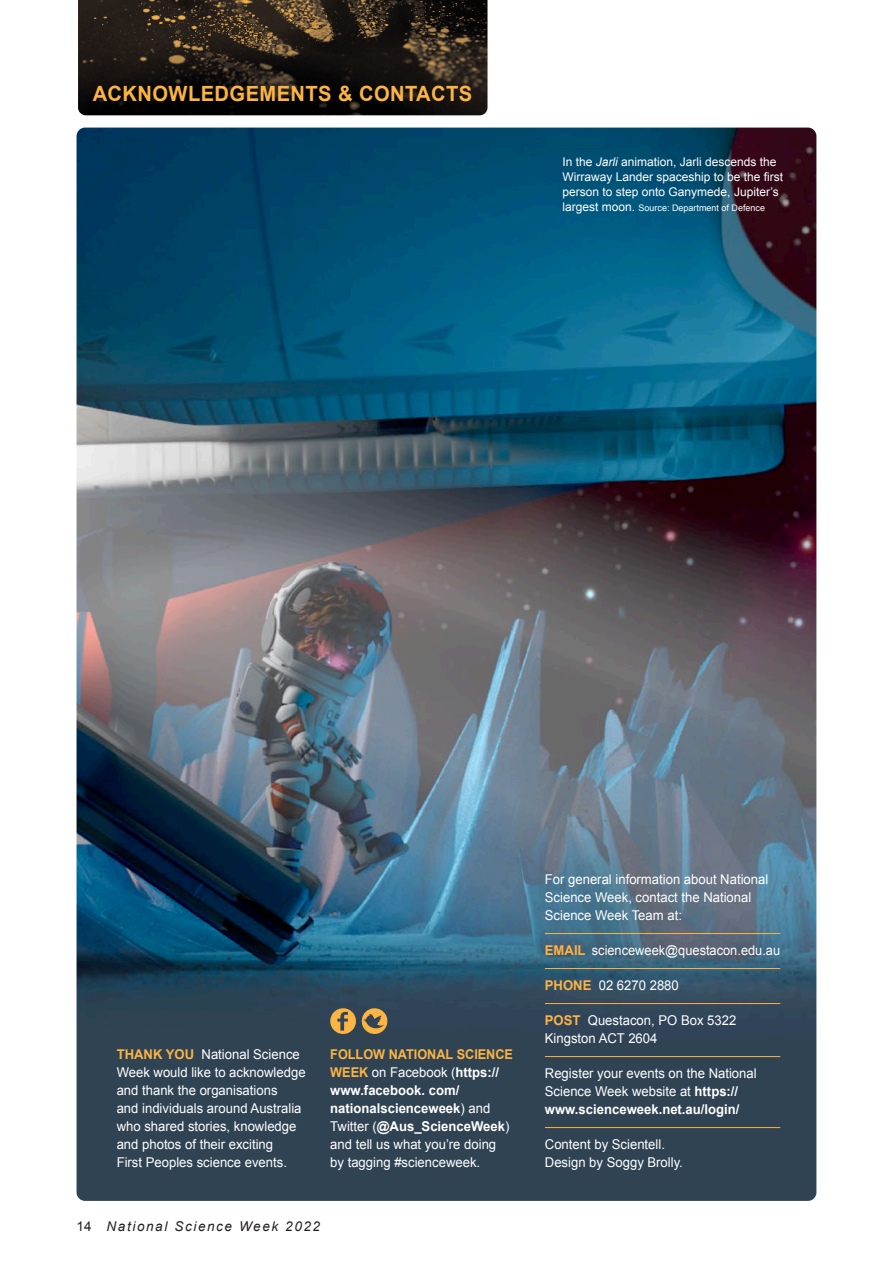
<style>
.page{position:relative;width:893px;height:1263px;background:#fff}
.page>*{position:absolute;margin:0;border:0;box-sizing:border-box;transform-origin:0 0}
.Heading_level_1{font:700 21px "Arial";letter-spacing:.02em;color:#fcb443;scale:.96 1}
.body_copy{font:13.5px/18px "Arial";color:#fff}
.body_copy-2{font:13.5px "Arial";color:#fff;scale:.95 1}
.t1{font:italic 13.5px "Arial";letter-spacing:.12em;color:#231f20}
.body_copy-3{font:12px/15px "Arial";color:#fff}
.body_copy-4{font:9px "Arial";color:#fff}
.s1{font-style:italic}
.s2{font-size:12px}
.s3{font-weight:700;color:#fcb443}
.s4{font-weight:700}
.s5{font-style:normal}
</style>
<div class="page">
<img style="left:77px;top:128px;width:739px;height:1073px">
<hr style="left:545px;top:933px;width:235px;height:1px;background:#fcb443">
<hr style="left:545px;top:968px;width:235px;height:1px;background:#fcb443">
<hr style="left:545px;top:1003px;width:235px;height:1px;background:#fcb443">
<hr style="left:545px;top:1056px;width:235px;height:1px;background:#fcb443">
<hr style="left:545px;top:1127px;width:235px;height:1px;background:#fcb443">
<svg style="left:330px;top:1008px;width:58px;height:26px;background:#9b7e4c"></svg>
<svg style="left:78px;top:0;width:410px;height:116px;background:#251e17"></svg>
<p class="Heading_level_1" style="left:93px;top:80px;width:397px">ACKNOWLEDGEMENTS &amp; CONTACTS</p>
<p class="body_copy-3" style="left:562px;top:154px;width:222px">In the <span class="s1">Jarli</span> animation, Jarli descends the<br>Wirraway Lander spaceship to be the first person to step onto Ganymede, Jupiter’s</p>
<p class="body_copy-4" style="left:562px;top:202px;width:204px"><span class="s2">largest moon.</span> Source: Department of Defence</p>
<p class="body_copy" style="left:117px;top:1045px;width:190px"><span class="s3">THANK YOU</span> National Science<br>Week would like to acknowledge and thank the organisations<br>and individuals around Australia who shared stories, knowledge and photos of their exciting<br>First Peoples science events.</p>
<p class="body_copy" style="left:330px;top:1045px;width:184px"><span class="s3">FOLLOW NATIONAL SCIENCE<br>WEEK</span> on Facebook (<span class="s4">https:// www.facebook. com/ nationalscienceweek</span>) and<br>Twitter (<span class="s4">@Aus_ScienceWeek</span>) and tell us what you’re doing by tagging #scienceweek.</p>
<p class="t1" style="left:77px;top:1217px;width:245px"><span class="s5">14</span> National Science Week 2022</p>
<p class="body_copy" style="left:545px;top:870px;width:225px">For general information about National<br>Science Week, contact the National<br>Science Week Team at:</p>
<p class="body_copy-2" style="left:545px;top:941px;width:249px"><span class="s3">EMAIL</span> scienceweek@questacon.edu.au</p>
<p class="body_copy" style="left:545px;top:976px;width:135px"><span class="s3">PHONE</span> 02 6270 2880</p>
<p class="body_copy" style="left:545px;top:1011px;width:193px"><span class="s3">POST</span> Questacon, PO Box 5322<br>Kingston ACT 2604</p>
<p class="body_copy" style="left:545px;top:1064px;width:213px">Register your events on the National<br>Science Week website at <span class="s4">https:// www.scienceweek.net.au/login/</span></p>
<p class="body_copy" style="left:545px;top:1135px;width:140px">Content by Scientell.<br>Design by Soggy Brolly.</p>
</div>
